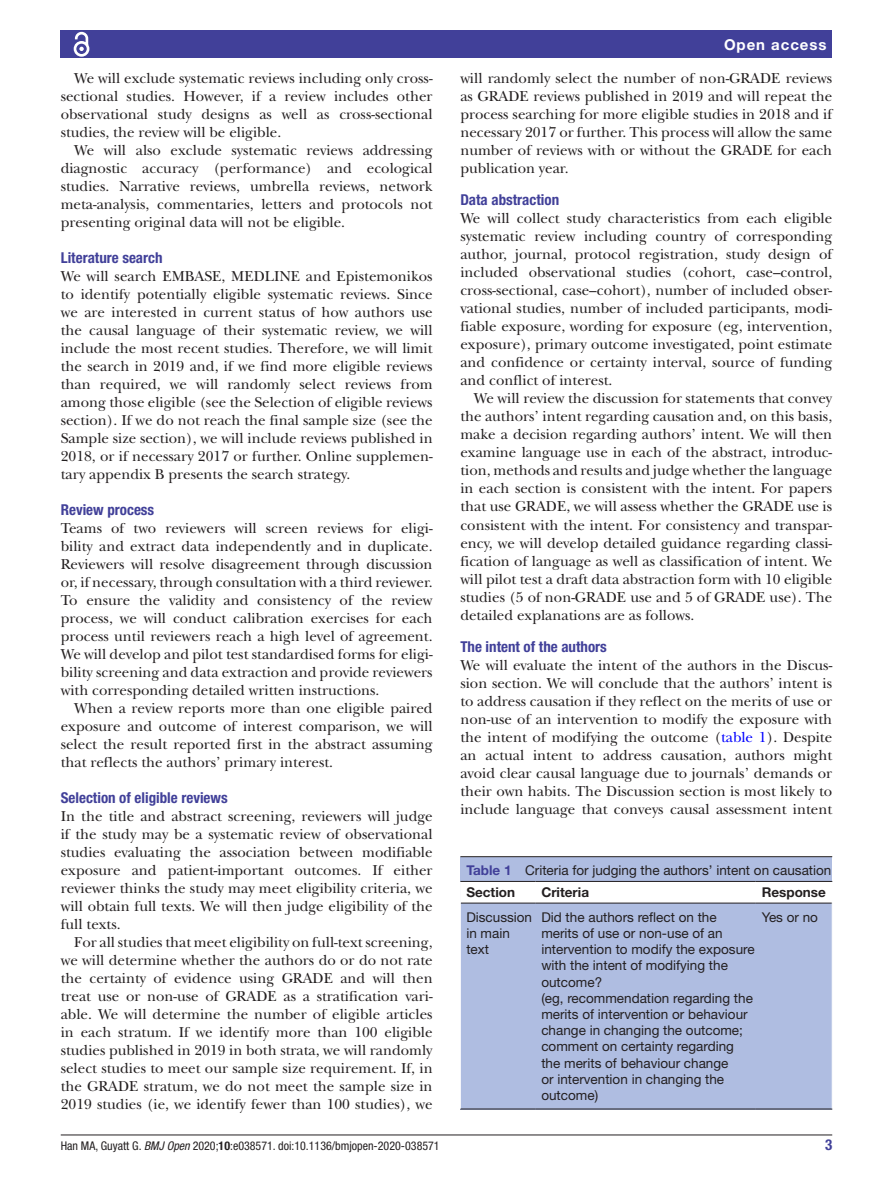
<style>
.page{position:relative;width:893px;height:1191px;background:#fff}
.page>*{position:absolute;margin:0;border:0;box-sizing:border-box;transform-origin:0 0}
.t1{font:15px/18px "New Baskerville";color:#231f20;text-align:justify}
.t2{font:700 condensed 15px "Helvetica Neue LT Std";color:#414099}
.t3{font:700 15px "Helvetica Neue LT Std";letter-spacing:.065em;color:#fff}
.t4{font:13.5px/16.2px "Helvetica Neue LT Std";color:#231f20}
.t5{font:700 13.5px "Helvetica Neue LT Std";color:#231f20}
.t6{font:condensed 12px "Helvetica Neue LT Std";color:#231f20}
.s1{color:#00f}
.s2{font-weight:700;color:#414099}
.s3{font-weight:700}
.s4{font-style:italic}
</style>
<div class="page">
<hr style="left:61px;top:1134px;width:771px;height:1px;background:#231f20">
<div style="left:61px;top:31px;width:771px;height:27px;background:#414099"></div>
<svg style="left:73px;top:31px;width:17px;height:26px"></svg>
<div style="left:460px;top:857px;width:372px;height:252px;background:#afbde1"></div>
<hr style="left:460px;top:856px;width:372px;height:1px;background:#231f20">
<svg style="left:461px;top:903px;width:371px;height:205px"></svg>
<hr style="left:460px;top:1108px;width:75px;height:1px;background:#231f20">
<hr style="left:535px;top:1108px;width:221px;height:1px;background:#231f20">
<hr style="left:756px;top:1108px;width:76px;height:1px;background:#231f20">
<hr style="left:460px;top:903px;width:1px;height:205px;background:#fff">
<svg style="left:460px;top:881px;width:373px;height:22px;background:#f1f1f1"></svg>
<p class="t1" style="left:61px;top:69px;width:373px;text-indent:14px">We will exclude systematic reviews including only cross&shy;sectional studies. However, if a review includes other observational study designs as well as cross-sectional studies, the review will be eligible.</p>
<p class="t1" style="left:61px;top:141px;width:373px;text-indent:14px">We will also exclude systematic reviews addressing diagnostic accuracy (performance) and ecological studies. Narrative reviews, umbrella reviews, network meta-analysis, commentaries, letters and protocols not presenting original data will not be eligible.</p>
<p class="t2" style="left:61px;top:249px;width:103px">Literature search</p>
<p class="t1" style="left:61px;top:267px;width:373px">We will search EMBASE, MEDLINE and Epistemonikos to identify potentially eligible systematic reviews. Since we are interested in current status of how authors use the causal language of their systematic review, we will include the most recent studies. Therefore, we will limit the search in 2019 and, if we find more eligible reviews than required, we will randomly select reviews from among those eligible (see the Selection of eligible reviews section). If we do not reach the final sample size (see the Sample size section), we will include reviews published in 2018, or if necessary 2017 or further. Online supplemen&shy;tary appendix B presents the search strategy.</p>
<p class="t2" style="left:61px;top:501px;width:95px">Review process</p>
<p class="t1" style="left:61px;top:519px;width:373px">Teams of two reviewers will screen reviews for eligi&shy;bility and extract data independently and in duplicate.<br>Reviewers will resolve disagreement through discussion or, if necessary, through consultation with a third reviewer.<br>To ensure the validity and consistency of the review process, we will conduct calibration exercises for each process until reviewers reach a high level of agreement.<br>We will develop and pilot test standardised forms for eligi&shy;bility screening and data extraction and provide reviewers with corresponding detailed written instructions.</p>
<p class="t1" style="left:61px;top:699px;width:373px;text-indent:14px">When a review reports more than one eligible paired exposure and outcome of interest comparison, we will select the result reported first in the abstract assuming that reflects the authors’ primary interest.</p>
<p class="t2" style="left:61px;top:789px;width:169px">Selection of eligible reviews</p>
<p class="t1" style="left:61px;top:807px;width:373px">In the title and abstract screening, reviewers will judge if the study may be a systematic review of observational studies evaluating the association between modifiable exposure and patient-important outcomes. If either reviewer thinks the study may meet eligibility criteria, we will obtain full texts. We will then judge eligibility of the full texts.</p>
<p class="t1" style="left:61px;top:933px;width:373px;text-indent:14px">For all studies that meet eligibility on full-text screening, we will determine whether the authors do or do not rate the certainty of evidence using GRADE and will then treat use or non-use of GRADE as a stratification vari&shy;able. We will determine the number of eligible articles in each stratum. If we identify more than 100 eligible studies published in 2019 in both strata, we will randomly select studies to meet our sample size requirement. If, in the GRADE stratum, we do not meet the sample size in 2019 studies (ie, we identify fewer than 100 studies), we</p>
<p class="t3" style="left:724px;top:35px;width:104px">Open access</p>
<p class="t1" style="left:460px;top:69px;width:373px">will randomly select the number of non-GRADE reviews as GRADE reviews published in 2019 and will repeat the process searching for more eligible studies in 2018 and if necessary 2017 or further. This process will allow the same number of reviews with or without the GRADE for each publication year.</p>
<p class="t2" style="left:460px;top:191px;width:100px">Data abstraction</p>
<p class="t1" style="left:460px;top:210px;width:373px">We will collect study characteristics from each eligible systematic review including country of corresponding author, journal, protocol registration, study design of included observational studies (cohort, case–control, cross-sectional, case–cohort), number of included obser&shy;vational studies, number of included participants, modi&shy;fiable exposure, wording for exposure (eg, intervention, exposure), primary outcome investigated, point estimate and confidence or certainty interval, source of funding and conflict of interest.</p>
<p class="t1" style="left:460px;top:390px;width:373px;text-indent:14px">We will review the discussion for statements that convey the authors’ intent regarding causation and, on this basis, make a decision regarding authors’ intent. We will then examine language use in each of the abstract, introduc&shy;tion, methods and results and judge whether the language in each section is consistent with the intent. For papers that use GRADE, we will assess whether the GRADE use is consistent with the intent. For consistency and transpar&shy;ency, we will develop detailed guidance regarding classi&shy;fication of language as well as classification of intent. We will pilot test a draft data abstraction form with 10 eligible studies (5 of non-GRADE use and 5 of GRADE use). The detailed explanations are as follows.</p>
<p class="t2" style="left:460px;top:637px;width:148px">The intent of the authors</p>
<p class="t1" style="left:460px;top:656px;width:373px">We will evaluate the intent of the authors in the Discus&shy;sion section. We will conclude that the authors’ intent is to address causation if they reflect on the merits of use or non-use of an intervention to modify the exposure with the intent of modifying the outcome (<span class="s1">table 1</span>). Despite an actual intent to address causation, authors might avoid clear causal language due to journals’ demands or their own habits. The Discussion section is most likely to include language that conveys causal assessment intent</p>
<p class="t4" style="left:466px;top:859px;width:367px;line-height:22px"><span class="s2">Table 1</span> Criteria for judging the authors’ intent on causation<br><span class="s3">Section</span></p>
<p class="t5" style="left:541px;top:884px;width:49px">Criteria</p>
<p class="t5" style="left:762px;top:884px;width:66px">Response</p>
<p class="t4" style="left:466px;top:908px;width:67px">Discussion in main text</p>
<p class="t4" style="left:541px;top:908px;width:215px">Did the authors reflect on the merits of use or non-use of an intervention to modify the exposure with the intent of modifying the outcome?<br>(eg, recommendation regarding the merits of intervention or behaviour change in changing the outcome; comment on certainty regarding the merits of behaviour change<br>or intervention in changing the outcome)</p>
<p class="t4" style="left:762px;top:908px;width:58px">Yes or no</p>
<p class="t6" style="left:61px;top:1138px;width:380px">Han MA, Guyatt G. <span class="s4">BMJ Open</span> 2020;<span class="s3">10</span>:e038571. doi:10.1136/bmjopen-2020-038571</p>
<p class="t2" style="left:825px;top:1135px;width:9px">3</p>
</div>
